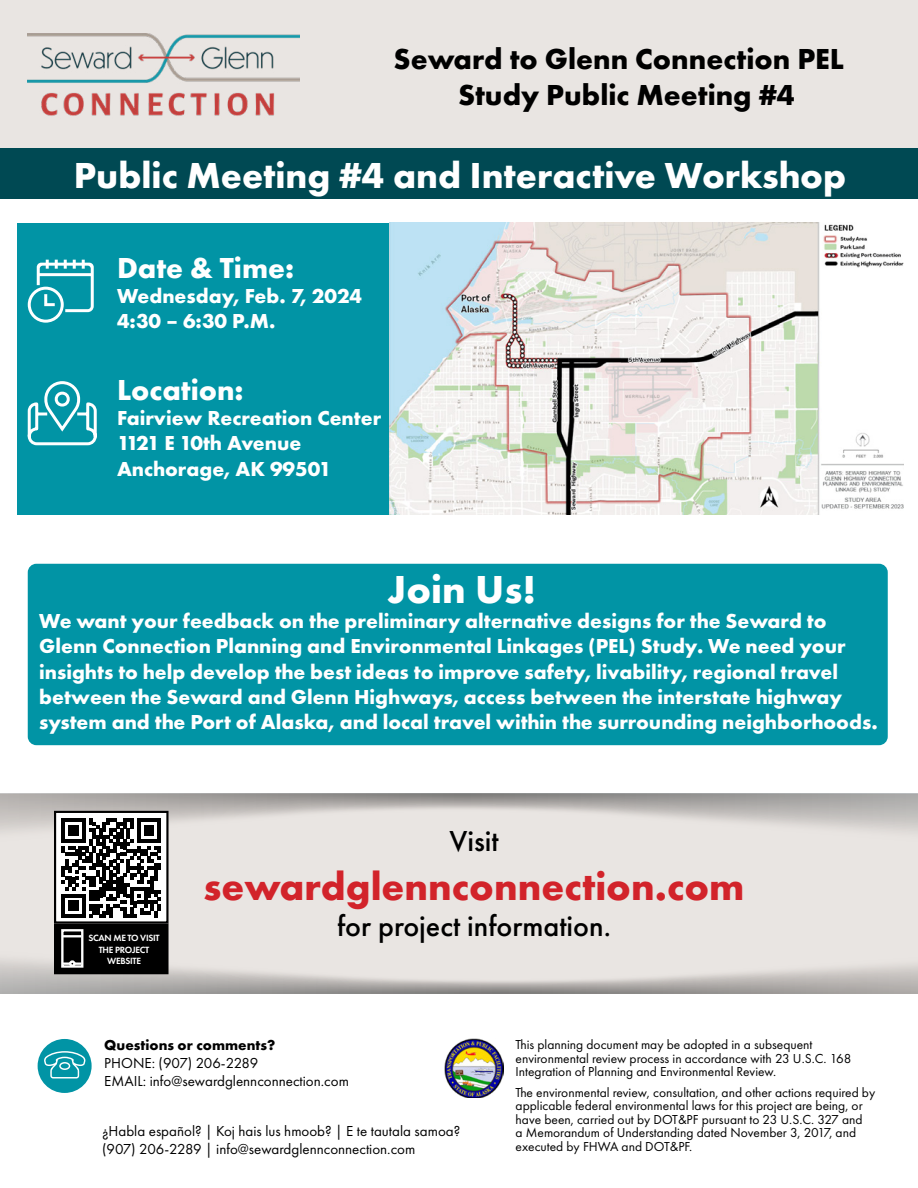
<style>
.page{position:relative;width:918px;height:1188px;background:#fff}
.page>*{position:absolute;margin:0;border:0;box-sizing:border-box;transform-origin:0 0}
.t1{font:700 40.5px "Futura PT";color:#d2232a}
.t2{font:700 40.5px "Futura PT";color:#fff}
.t3{font:700 37.5px "Futura PT";color:#fff}
.t4{font:700 30px/36px "Futura PT";color:#000;text-align:center}
.t5{font:500 30px "Futura PT";color:#000}
.t6{font:700 30px "Futura PT";color:#fff}
.t7{font:700 21px/25.2px "Futura PT";color:#fff}
.t8{font:700 21px "Futura PT";letter-spacing:-.025em;color:#fff}
.t9{font:15px "Futura PT";color:#000}
.t10{font:700 15px "Futura PT";color:#000}
.t11{font:13.5px/13.5px "Futura PT";color:#000}
.t12{font:600 9.3px/11.2px "Futura PT";letter-spacing:-.03em;color:#fff;text-align:center}
</style>
<div class="page">
<div style="left:17px;top:223px;width:373px;height:292px;background:#0194a5"></div>
<div style="left:28px;top:564px;width:860px;height:181px;background:#0194a5;border-radius:9px"></div>
<div style="left:0;top:0;width:918px;height:148px;background:#e9e5e2"></div>
<div style="left:0;top:794px;width:918px;height:199px;background:#e9e5e2"></div>
<div style="left:0;top:148px;width:918px;height:51px;background:#004953"></div>
<img style="left:27px;top:33px;width:272px;height:83px">
<img style="left:390px;top:222px;width:514px;height:293px">
<div style="left:38px;top:1039px;width:54px;height:54px;background:#0194a5;border-radius:50%"></div>
<svg style="left:44px;top:1051px;width:42px;height:27px"></svg>
<img style="left:445px;top:1039px;width:59px;height:59px">
<div style="left:55px;top:812px;width:112px;height:111px;background:#fff"></div>
<svg style="left:0;top:794px;width:918px;height:124px"></svg>
<div style="left:54px;top:811px;width:115px;height:113px;border:2px solid #000"></div>
<div style="left:55px;top:925px;width:112px;height:48px;background:#000"></div>
<div style="left:54px;top:924px;width:115px;height:50px;border:2px solid #000"></div>
<div style="left:61px;top:929px;width:22px;height:39px;border:2px solid #fff"></div>
<svg style="left:63px;top:935px;width:18px;height:2px"></svg>
<svg style="left:0;top:946px;width:918px;height:47px"></svg>
<div style="left:69px;top:960px;width:7px;height:7px;border:2px solid #fff;border-radius:50%"></div>
<svg style="left:28px;top:260px;width:66px;height:63px"></svg>
<svg style="left:27px;top:381px;width:70px;height:65px"></svg>
<h1 class="t4" style="left:394px;top:40px;width:452px">Seward to Glenn Connection PEL<br>Study Public Meeting #4</h1>
<h2 class="t3" style="left:74px;top:151px;width:774px">Public Meeting #4 and Interactive Workshop</h2>
<h2 class="t6" style="left:117px;top:248px;width:179px">Date &amp; Time:</h2>
<p class="t7" style="left:117px;top:283px;width:247px">Wednesday, Feb. 7, 2024</p>
<p class="t7" style="left:117px;top:308px;width:160px">4:30 – 6:30 P.M.</p>
<h2 class="t6" style="left:117px;top:371px;width:128px">Location:</h2>
<p class="t7" style="left:117px;top:405px;width:266px">Fairview Recreation Center</p>
<p class="t8" style="left:117px;top:430px;width:186px">1121 E 10th Avenue</p>
<p class="t7" style="left:117px;top:455px;width:216px">Anchorage, AK 99501</p>
<h2 class="t2" style="left:388px;top:563px;width:150px">Join Us!</h2>
<p class="t7" style="left:39px;top:608px;width:840px">We want your feedback on the preliminary alternative designs for the Seward to Glenn Connection Planning and Environmental Linkages (PEL) Study. We need your insights to help develop the best ideas to improve safety, livability, regional travel between the Seward and Glenn Highways, access between the interstate highway system and the Port of Alaska, and local travel within the surrounding neighborhoods.</p>
<p class="t12" style="left:89px;top:933px;width:73px">SCAN ME TO VISIT<br>THE PROJECT<br>WEBSITE</p>
<p class="t5" style="left:449px;top:823px;width:51px">Visit</p>
<p class="t1" style="left:204px;top:860px;width:542px">sewardglennconnection.com</p>
<p class="t5" style="left:337px;top:908px;width:275px">for project information.</p>
<h3 class="t10" style="left:104px;top:1036px;width:172px">Questions or comments?</h3>
<p class="t9" style="left:104px;top:1055px;width:155px">PHONE: (907) 206-2289</p>
<p class="t9" style="left:104px;top:1073px;width:246px">EMAIL: info@sewardglennconnection.com</p>
<p class="t9" style="left:102px;top:1122px;width:360px">¿Habla español? | Koj hais lus hmoob? | E te tautala samoa?</p>
<p class="t9" style="left:102px;top:1140px;width:315px">(907) 206-2289 | info@sewardglennconnection.com</p>
<p class="t11" style="left:516px;top:1038px;width:337px">This planning document may be adopted in a subsequent environmental review process in accordance with 23 U.S.C. 168<br>Integration of Planning and Environmental Review.</p>
<p class="t11" style="left:516px;top:1085px;width:361px">The environmental review, consultation, and other actions required by applicable federal environmental laws for this project are being, or have been, carried out by DOT&amp;PF pursuant to 23 U.S.C. 327 and<br>a Memorandum of Understanding dated November 3, 2017, and executed by FHWA and DOT&amp;PF.</p>
</div>
